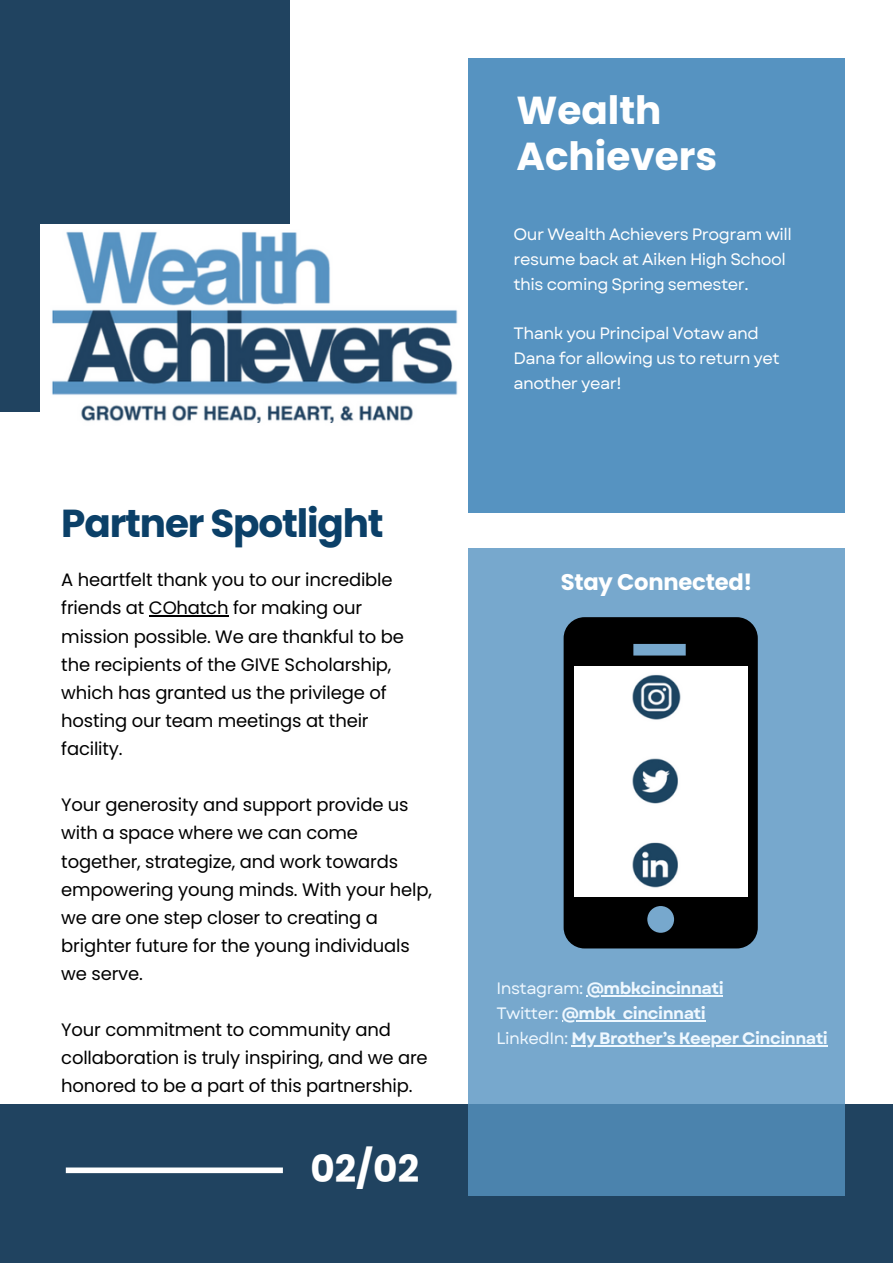
<style>
.page{position:relative;width:893px;height:1264px;background:#fff}
.page>*{position:absolute;margin:0;border:0;box-sizing:border-box;transform-origin:0 0}
.t1{font:700 39px "Poppins";letter-spacing:-.03em;color:#0b4068}
.t2{font:700 39px/46px "Poppins";color:#fff}
.t3{font:700 37.5px "Poppins";color:#fff}
.t4{font:700 22.65px "Poppins";letter-spacing:-.01em;color:#fff}
.t5{font:18px/28px "Poppins";letter-spacing:-.01em;color:#000}
.t6{font:16.5px/24.8px "Garet";letter-spacing:-.03em;color:#fff}
.t7{font:700 16.5px "Garet";letter-spacing:-.03em;color:#eff8ff}
.s1{font-weight:400}
</style>
<div class="page">
<div style="left:468px;top:58px;width:376px;height:454px;background:#5693c1"></div>
<div style="left:0;top:0;width:290px;height:412px;background:#204360"></div>
<div style="left:0;top:1104px;width:892px;height:158px;background:#204360"></div>
<svg style="left:468px;top:548px;width:376px;height:647px;background:#6ea1c6"></svg>
<div style="left:66px;top:1167px;width:217px;height:6px;background:#fff"></div>
<img style="left:41px;top:225px;width:417px;height:198px">
<svg style="left:563px;top:617px;width:194px;height:331px;background:#070b0d"></svg>
<div style="left:574px;top:666px;width:173px;height:231px;background:#fff"></div>
<img style="left:632px;top:674px;width:49px;height:214px">
<hr style="left:586px;top:995px;width:137px;height:1px;background:#eff8ff">
<hr style="left:561px;top:1020px;width:144px;height:1px;background:#eff8ff">
<hr style="left:571px;top:1044px;width:256px;height:2px;background:#eff8ff">
<hr style="left:149px;top:615px;width:79px;height:1px;background:#000">
<p class="t1" style="left:61px;top:496px;width:324px">Partner Spotlight</p>
<p class="t5" style="left:61px;top:566px;width:344px">A heartfelt thank you to our incredible friends at COhatch for making our mission possible. We are thankful to be the recipients of the GIVE Scholarship, which has granted us the privilege of hosting our team meetings at their facility.</p>
<p class="t5" style="left:61px;top:791px;width:372px">Your generosity and support provide us with a space where we can come together, strategize, and work towards empowering young minds. With your help, we are one step closer to creating a brighter future for the young individuals we serve.</p>
<p class="t5" style="left:61px;top:1015px;width:368px">Your commitment to community and collaboration is truly inspiring, and we are honored to be a part of this partnership.</p>
<p class="t3" style="left:310px;top:1142px;width:110px">02/02</p>
<p class="t2" style="left:516px;top:88px;width:202px">Wealth<br>Achievers</p>
<p class="t6" style="left:513px;top:222px;width:280px">Our Wealth Achievers Program will resume back at Aiken High School this coming Spring semester.</p>
<p class="t6" style="left:513px;top:321px;width:268px">Thank you Principal Votaw and<br>Dana for allowing us to return yet another year!</p>
<p class="t4" style="left:560px;top:566px;width:193px">Stay Connected!</p>
<p class="t7" style="left:496px;top:976px;width:229px"><span class="s1">Instagram:</span> @mbkcincinnati</p>
<p class="t7" style="left:496px;top:1001px;width:211px"><span class="s1">Twitter:</span> @mbk_cincinnati</p>
<p class="t7" style="left:496px;top:1026px;width:333px"><span class="s1">LinkedIn:</span> My Brother’s Keeper Cincinnati</p>
</div>
